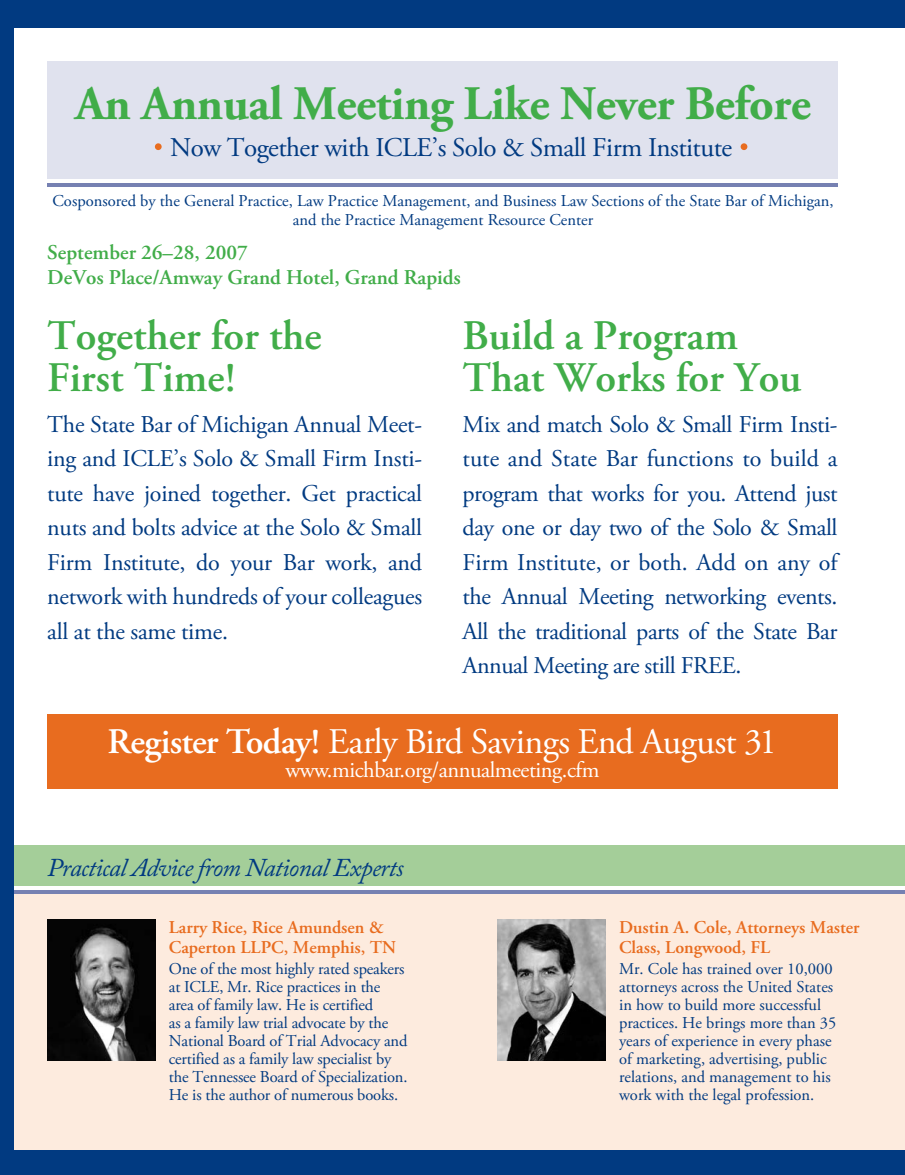
<style>
.page{position:relative;width:905px;height:1175px;background:#fff}
.page>*{position:absolute;margin:0;border:0;box-sizing:border-box;transform-origin:0 0}
.t1{font:700 48px "Adobe Garamond Pro";letter-spacing:-.01em;color:#41ad49}
.t2{font:600 42px/42px "Adobe Garamond Pro";color:#41ad49}
.t3{font:36px "Adobe Garamond Pro";letter-spacing:-.02em;color:#fff}
.t4{font:27px "Adobe Garamond Pro";letter-spacing:-.02em;color:#013a81}
.t5{font:italic 25.5px "Adobe Caslon Pro";letter-spacing:-.025em;color:#013a81}
.t6{font:24px/34.5px "Adobe Garamond Pro";letter-spacing:-.015em;color:#013a81;text-align:justify}
.t7{font:22.5px "Adobe Garamond Pro";letter-spacing:-.02em;color:#fff}
.t8{font:600 21px/25.2px "Adobe Garamond Pro";color:#41ad49}
.t9{font:600 18px/19.5px "Adobe Garamond Pro";color:#e86c1f}
.t10{font:16.5px/18px "Adobe Garamond Pro";color:#013a81}
.s1{font-weight:600}
</style>
<div class="page">
<div style="left:0;top:0;width:904px;height:1174px;background:#013a81"></div>
<div style="left:14px;top:28px;width:890px;height:1121px;background:#fff"></div>
<div style="left:14px;top:892px;width:890px;height:257px;background:#fdebde"></div>
<div style="left:14px;top:845px;width:890px;height:41px;background:#a4ce99"></div>
<img style="left:497px;top:919px;width:108px;height:141px">
<img style="left:47px;top:919px;width:108px;height:141px">
<hr style="left:14px;top:890px;width:890px;height:3px;background:#7681b2">
<div style="left:48px;top:62px;width:790px;height:117px;background:#e0e2ee"></div>
<hr style="left:47px;top:183px;width:790px;height:3px;background:#7681b2">
<div style="left:155px;top:143px;width:7px;height:7px;background:#e86c1f;border-radius:50%"></div>
<div style="left:740px;top:143px;width:7px;height:7px;background:#e86c1f;border-radius:50%"></div>
<div style="left:47px;top:714px;width:790px;height:74px;background:#e86c1f"></div>
<h1 class="t1" style="left:75px;top:76px;width:737px">An Annual Meeting Like Never Before</h1>
<h3 class="t4" style="left:170px;top:132px;width:563px">Now Together with ICLE’s Solo &amp; Small Firm Institute</h3>
<p class="t10" style="left:52px;top:191px;width:782px;line-height:19.8px;text-align:center">Cosponsored by the General Practice, Law Practice Management, and Business Law Sections of the State Bar of Michigan, and the Practice Management Resource Center</p>
<p class="t8" style="left:47px;top:240px;width:415px">September 26–28, 2007<br>DeVos Place/Amway Grand Hotel, Grand Rapids</p>
<h2 class="t2" style="left:47px;top:315px;width:276px">Together for the<br>First Time!</h2>
<p class="t6" style="left:47px;top:408px;width:376px">The State Bar of Michigan Annual Meet&shy;ing and ICLE’s Solo &amp; Small Firm Insti&shy;tute have joined together. Get practical nuts and bolts advice at the Solo &amp; Small Firm Institute, do your Bar work, and network with hundreds of your colleagues all at the same time.</p>
<h2 class="t2" style="left:462px;top:315px;width:340px">Build a Program<br>That Works for You</h2>
<p class="t6" style="left:462px;top:408px;width:376px">Mix and match Solo &amp; Small Firm Insti&shy;tute and State Bar functions to build a program that works for you. Attend just day one or day two of the Solo &amp; Small Firm Institute, or both. Add on any of the Annual Meeting networking events.<br>All the traditional parts of the State Bar Annual Meeting are still FREE.</p>
<h3 class="t3" style="left:108px;top:719px;width:671px"><span class="s1">Register Today!</span> Early Bird Savings End August 31</h3>
<h3 class="t7" style="left:285px;top:756px;width:315px">www.michbar.org/annualmeeting.cfm</h3>
<h3 class="t5" style="left:47px;top:852px;width:358px">Practical Advice from National Experts</h3>
<p class="t9" style="left:169px;top:917px;width:229px">Larry Rice, Rice Amundsen &amp;<br>Caperton LLPC, Memphis, TN</p>
<p class="t10" style="left:169px;top:960px;width:240px">One of the most highly rated speakers at ICLE, Mr. Rice practices in the area of family law. He is certified<br>as a family law trial advocate by the National Board of Trial Advocacy and certified as a family law specialist by the Tennessee Board of Specialization.<br>He is the author of numerous books.</p>
<p class="t9" style="left:619px;top:918px;width:242px">Dustin A. Cole, Attorneys Master<br>Class, Longwood, FL</p>
<p class="t10" style="left:619px;top:960px;width:219px">Mr. Cole has trained over 10,000 attorneys across the United States in how to build more successful practices. He brings more than 35 years of experience in every phase of marketing, advertising, public relations, and management to his work with the legal profession.</p>
</div>
